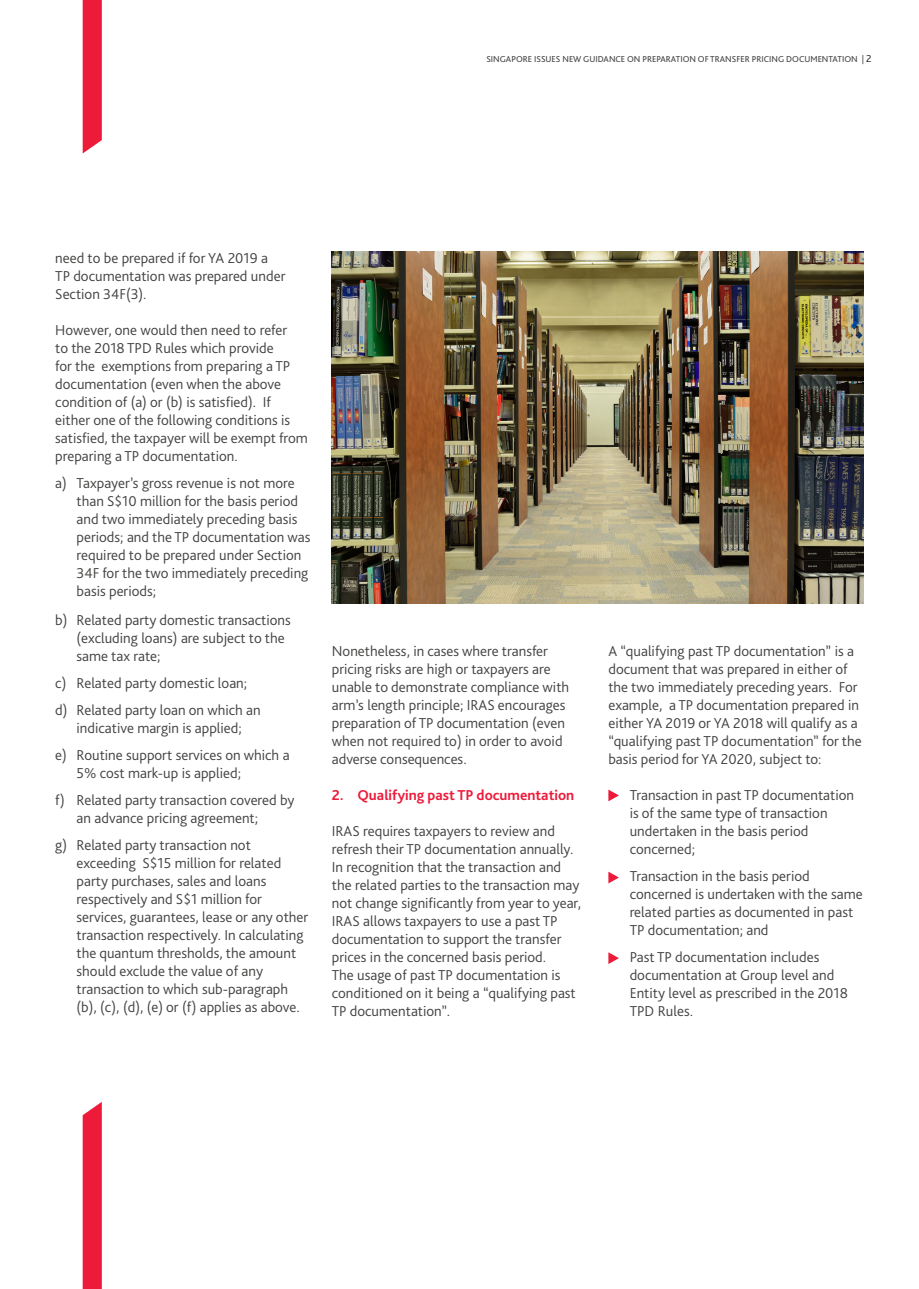
<style>
.page{position:relative;width:919px;height:1289px;background:#fff}
.page>*{position:absolute;margin:0;border:0;box-sizing:border-box;transform-origin:0 0}
.Body_text{font:300 15px/18px "Bliss Pro";color:#414140}
.Body_text-2{font:700 15px "Bliss Pro";color:#ed1a3a}
.Page_Header{font:9px "Bliss Pro";color:#414140}
.s1{font-size:10.5px;color:#333231}
</style>
<div class="page">
<svg style="left:83px;top:1102px;width:19px;height:186px;background:#ed2342"></svg>
<svg style="left:83px;top:0;width:19px;height:153px;background:#ed2543"></svg>
<img style="left:332px;top:252px;width:531px;height:352px">
<svg style="left:608px;top:789px;width:11px;height:12px"></svg>
<svg style="left:608px;top:871px;width:11px;height:12px"></svg>
<svg style="left:608px;top:952px;width:11px;height:12px"></svg>
<p class="Page_Header" style="left:486px;top:54px;width:386px">SINGAPORE ISSUES NEW GUIDANCE ON PREPARATION OF TRANSFER PRICING DOCUMENTATION | <span class="s1">2</span></p>
<p class="Body_text" style="left:55px;top:249px;width:232px">need to be prepared if for YA 2019 a<br>TP documentation was prepared under<br>Section 34F(3).</p>
<p class="Body_text" style="left:55px;top:321px;width:254px">However, one would then need to refer<br>to the 2018 TPD Rules which provide<br>for the exemptions from preparing a TP documentation (even when the above condition of (a) or (b) is satisfied). If either one of the following conditions is satisfied, the taxpayer will be exempt from preparing a TP documentation.</p>
<p class="Body_text" style="left:77px;top:474px;width:235px;text-indent:-21px">a) Taxpayer’s gross revenue is not more than S$10 million for the basis period and two immediately preceding basis periods; and the TP documentation was required to be prepared under Section 34F for the two immediately preceding basis periods;</p>
<p class="Body_text" style="left:77px;top:610px;width:216px;text-indent:-21px">b) Related party domestic transactions (excluding loans) are subject to the same tax rate;</p>
<p class="Body_text" style="left:55px;top:673px;width:193px">c) Related party domestic loan;</p>
<p class="Body_text" style="left:55px;top:700px;width:207px;text-align:center">d) Related party loan on which an indicative margin is applied;</p>
<p class="Body_text" style="left:77px;top:745px;width:214px;text-indent:-21px">e) Routine support services on which a<br>5% cost mark-up is applied;</p>
<p class="Body_text" style="left:77px;top:790px;width:219px;text-indent:-21px">f) Related party transaction covered by an advance pricing agreement;</p>
<p class="Body_text" style="left:77px;top:835px;width:233px;text-indent:-21px">g) Related party transaction not exceeding S$15 million for related party purchases, sales and loans respectively and S$1 million for services, guarantees, lease or any other transaction respectively. In calculating the quantum thresholds, the amount should exclude the value of any transaction to which sub-paragraph (b), (c), (d), (e) or (f) applies as above.</p>
<p class="Body_text" style="left:332px;top:641px;width:239px">Nonetheless, in cases where transfer pricing risks are high or taxpayers are unable to demonstrate compliance with arm’s length principle; IRAS encourages preparation of TP documentation (even when not required to) in order to avoid adverse consequences.</p>
<p class="Body_text-2" style="left:332px;top:785px;width:244px">2. Qualifying past TP documentation</p>
<p class="Body_text" style="left:332px;top:821px;width:251px">IRAS requires taxpayers to review and refresh their TP documentation annually.<br>In recognition that the transaction and the related parties to the transaction may not change significantly from year to year, IRAS allows taxpayers to use a past TP documentation to support the transfer prices in the concerned basis period.<br>The usage of past TP documentation is conditioned on it being a “qualifying past TP documentation”.</p>
<p class="Body_text" style="left:608px;top:641px;width:255px">A “qualifying past TP documentation” is a document that was prepared in either of the two immediately preceding years. For example, a TP documentation prepared in either YA 2019 or YA 2018 will qualify as a “qualifying past TP documentation” for the basis period for YA 2020, subject to:</p>
<p class="Body_text" style="left:629px;top:785px;width:226px;text-indent:-21px">• Transaction in past TP documentation is of the same type of transaction undertaken in the basis period concerned;</p>
<p class="Body_text" style="left:629px;top:866px;width:234px;text-indent:-21px">• Transaction in the basis period concerned is undertaken with the same related parties as documented in past<br>TP documentation; and</p>
<p class="Body_text" style="left:629px;top:947px;width:220px;text-indent:-21px">• Past TP documentation includes documentation at Group level and<br>Entity level as prescribed in the 2018<br>TPD Rules.</p>
</div>
